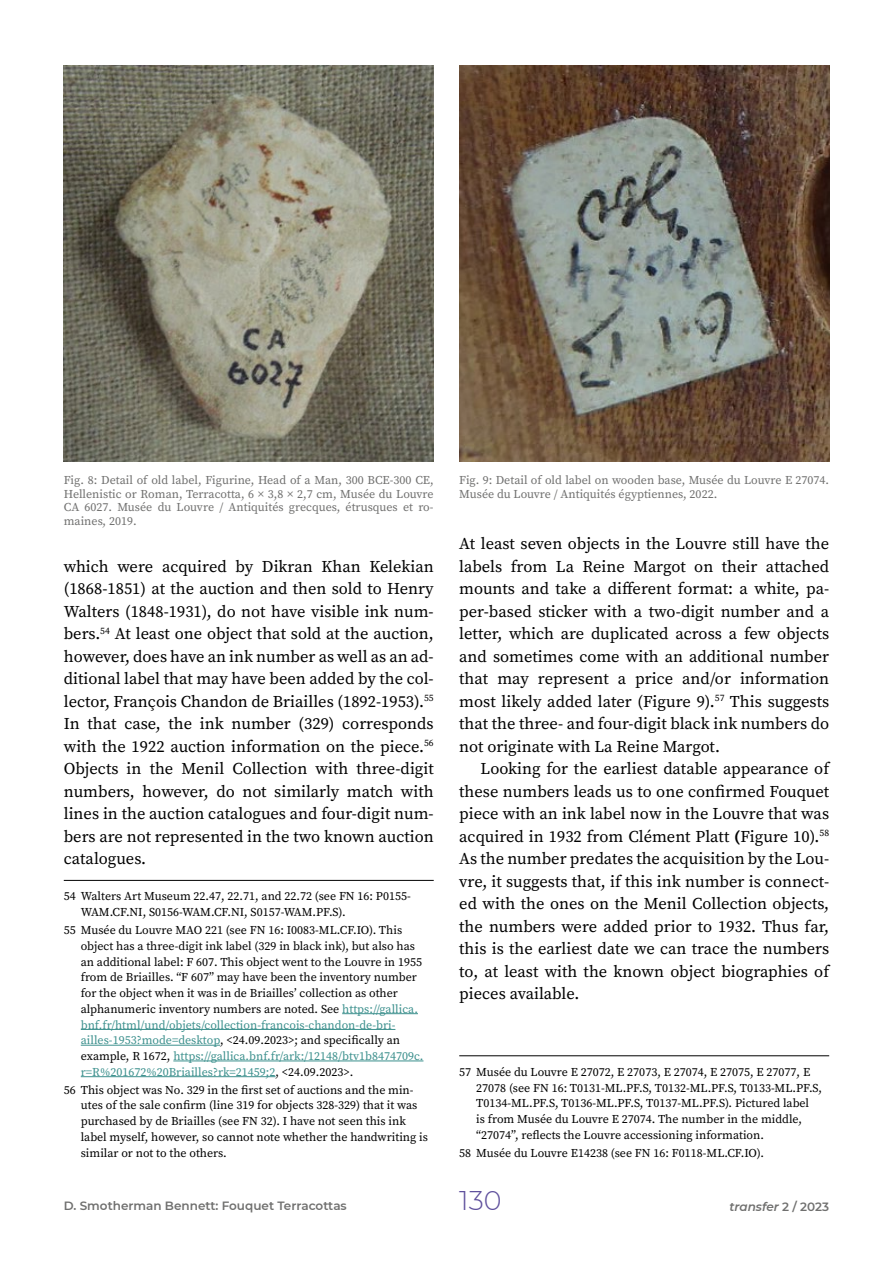
<style>
.page{position:relative;width:893px;height:1263px;background:#fff}
.page>*{position:absolute;margin:0;border:0;box-sizing:border-box;transform-origin:0 0}
.t1{font:300 27px "Montserrat";color:#5e4f9c}
.t2{font:16.5px/22.5px "Source Serif Variable";color:#000;text-align:justify}
.t3{font:12px/15.8px "Source Serif Variable";color:#000}
.t4{font:12px/13.5px "Source Serif Variable";color:#70706f;text-align:justify}
.t5{font:600 12px "Montserrat";color:#70706f}
.t6{font:italic 600 12px "Montserrat";color:#70706f}
.s1{color:#3c908d}
.s2{font-style:normal}
</style>
<div class="page">
<hr style="left:64px;top:880px;width:370px;height:1px;background:#000">
<hr style="left:342px;top:1013px;width:76px;height:1px;background:#3c908d">
<hr style="left:81px;top:1029px;width:314px;height:1px;background:#3c908d">
<hr style="left:81px;top:1045px;width:139px;height:1px;background:#3c908d">
<hr style="left:173px;top:1060px;width:250px;height:1px;background:#3c908d">
<hr style="left:81px;top:1076px;width:195px;height:1px;background:#3c908d">
<hr style="left:459px;top:1055px;width:370px;height:1px;background:#000">
<img style="left:64px;top:66px;width:370px;height:395px">
<img style="left:459px;top:66px;width:370px;height:395px">
<p class="t4" style="left:64px;top:473px;width:371px">Fig. 8: Detail of old label, Figurine, Head of a Man, 300 BCE-300 CE, Hellenistic or Roman, Terracotta, 6 × 3,8 × 2,7 cm, Musée du Louvre CA 6027. Musée du Louvre / Antiquités grecques, étrusques et ro&shy;maines, 2019.</p>
<p class="t4" style="left:459px;top:473px;width:371px">Fig. 9: Detail of old label on wooden base, Musée du Louvre E 27074.<br>Musée du Louvre / Antiquités égyptiennes, 2022.</p>
<p class="t2" style="left:64px;top:555px;width:371px">which were acquired by Dikran Khan Kelekian (1868-1851) at the auction and then sold to Henry Walters (1848-1931), do not have visible ink num&shy;bers.<sup>54</sup> At least one object that sold at the auction, however, does have an ink number as well as an ad&shy;ditional label that may have been added by the col&shy;lector, François Chandon de Briailles (1892-1953).<sup>55<br></sup>In that case, the ink number (329) corresponds with the 1922 auction information on the piece.<sup>56<br></sup>Objects in the Menil Collection with three-digit numbers, however, do not similarly match with lines in the auction catalogues and four-digit num&shy;bers are not represented in the two known auction catalogues.</p>
<p class="t3" style="left:81px;top:888px;width:331px;text-indent:-17px">54 Walters Art Museum 22.47, 22.71, and 22.72 (see FN 16: P0155-<br>WAM.CF.NI, S0156-WAM.CF.NI, S0157-WAM.PF.S).</p>
<p class="t3" style="left:81px;top:922px;width:344px;text-indent:-17px">55 Musée du Louvre MAO 221 (see FN 16: I0083-ML.CF.IO). This object has a three-digit ink label (329 in black ink), but also has an additional label: F 607. This object went to the Louvre in 1955 from de Briailles. “F 607” may have been the inventory number for the object when it was in de Briailles’ collection as other alphanumeric inventory numbers are noted. See <span class="s1">https://gallica. bnf.fr/html/und/objets/collection-francois-chandon-de-bri&shy;ailles-1953?mode=desktop</span>, &lt;24.09.2023&gt;; and specifically an example, R 1672, <span class="s1">https://gallica.bnf.fr/ark:/12148/btv1b8474709c. r=R%201672%20Briailles?rk=21459;2</span>, &lt;24.09.2023&gt;.</p>
<p class="t3" style="left:81px;top:1082px;width:349px;text-indent:-17px">56 This object was No. 329 in the first set of auctions and the min&shy;utes of the sale confirm (line 319 for objects 328-329) that it was purchased by de Briailles (see FN 32). I have not seen this ink label myself, however, so cannot note whether the handwriting is similar or not to the others.</p>
<p class="t5" style="left:64px;top:1197px;width:285px">D. Smotherman Bennett: Fouquet Terracottas</p>
<p class="t2" style="left:459px;top:532px;width:371px">At least seven objects in the Louvre still have the labels from La Reine Margot on their attached mounts and take a different format: a white, pa&shy;per-based sticker with a two-digit number and a letter, which are duplicated across a few objects and sometimes come with an additional number that may represent a price and/or information most likely added later (Figure 9).<sup>57</sup> This suggests that the three- and four-digit black ink numbers do not originate with La Reine Margot.</p>
<p class="t2" style="left:459px;top:757px;width:371px;text-indent:21px">Looking for the earliest datable appearance of these numbers leads us to one confirmed Fouquet piece with an ink label now in the Louvre that was acquired in 1932 from Clément Platt (Figure 10).<sup>58<br></sup>As the number predates the acquisition by the Lou&shy;vre, it suggests that, if this ink number is connect&shy;ed with the ones on the Menil Collection objects, the numbers were added prior to 1932. Thus far, this is the earliest date we can trace the numbers to, at least with the known object biographies of pieces available.</p>
<p class="t3" style="left:476px;top:1064px;width:347px;text-indent:-17px">57 Musée du Louvre E 27072, E 27073, E 27074, E 27075, E 27077, E 27078 (see FN 16: T0131-ML.PF.S, T0132-ML.PF.S, T0133-ML.PF.S, T0134-ML.PF.S, T0136-ML.PF.S, T0137-ML.PF.S). Pictured label<br>is from Musée du Louvre E 27074. The number in the middle, “27074”, reflects the Louvre accessioning information.</p>
<p class="t3" style="left:459px;top:1145px;width:306px">58 Musée du Louvre E14238 (see FN 16: F0118-ML.CF.IO).</p>
<h1 class="t1" style="left:459px;top:1182px;width:44px">130</h1>
<p class="t6" style="left:729px;top:1198px;width:101px">transfer <span class="s2">2 / 2023</span></p>
</div>
